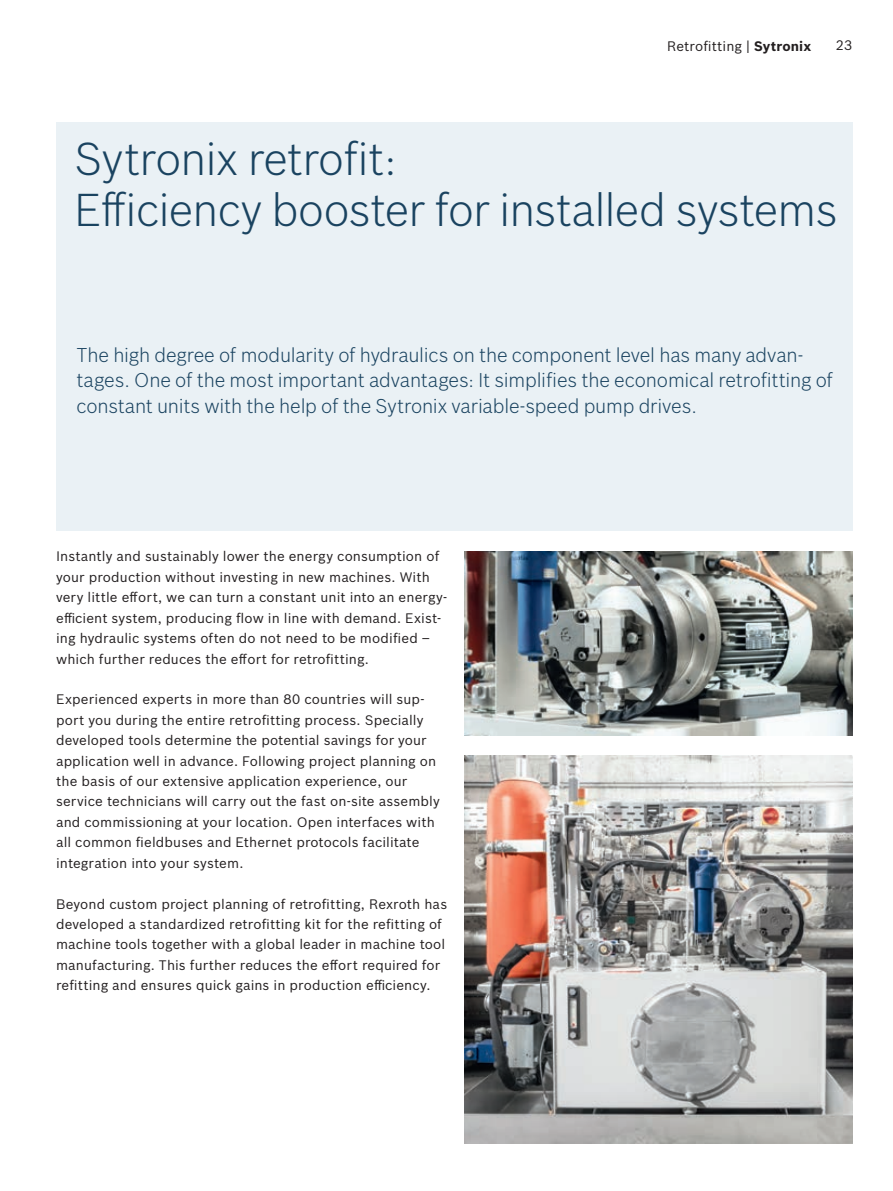
<style>
.page{position:relative;width:893px;height:1191px;background:#fff}
.page>*{position:absolute;margin:0;border:0;box-sizing:border-box;transform-origin:0 0}
.t1{font:300 45px/51px "Bosch Sans";letter-spacing:-.02em;color:#1a4360}
.t2{font:300 19.5px/25.5px "Bosch Sans";letter-spacing:-.01em;color:#1a4360}
.t3{font:13.5px/20.4px "Bosch Sans";letter-spacing:.01em;color:#231f20}
.s1{font-weight:700}
</style>
<div class="page">
<img style="left:464px;top:551px;width:388px;height:184px">
<img style="left:464px;top:755px;width:388px;height:388px">
<div style="left:56px;top:122px;width:796px;height:409px;background:#eaf1f5"></div>
<p class="t3" style="left:667px;top:35px;width:146px">Retrofitting | <span class="s1">Sytronix</span></p>
<p class="t3" style="left:836px;top:34px;width:18px">23</p>
<h1 class="t1" style="left:74px;top:131px;width:765px">Sytronix retrofit:<br>Efficiency booster for installed systems</h1>
<p class="t2" style="left:76px;top:341px;width:758px">The high degree of modularity of hydraulics on the component level has many advan&shy;tages. One of the most important advantages: It simplifies the economical retrofitting of constant units with the help of the Sytronix variable-speed pump drives.</p>
<p class="t3" style="left:56px;top:545px;width:393px">Instantly and sustainably lower the energy consumption of your production without investing in new machines. With very little effort, we can turn a constant unit into an energy&shy;efficient system, producing flow in line with demand. Exist&shy;ing hydraulic systems often do not need to be modified – which further reduces the effort for retrofitting.</p>
<p class="t3" style="left:56px;top:688px;width:385px">Experienced experts in more than 80 countries will sup&shy;port you during the entire retrofitting process. Specially developed tools determine the potential savings for your application well in advance. Following project planning on the basis of our extensive application experience, our service technicians will carry out the fast on-site assembly and commissioning at your location. Open interfaces with all common fieldbuses and Ethernet protocols facilitate integration into your system.</p>
<p class="t3" style="left:56px;top:892px;width:393px">Beyond custom project planning of retrofitting, Rexroth has developed a standardized retrofitting kit for the refitting of machine tools together with a global leader in machine tool manufacturing. This further reduces the effort required for refitting and ensures quick gains in production efficiency.</p>
</div>
